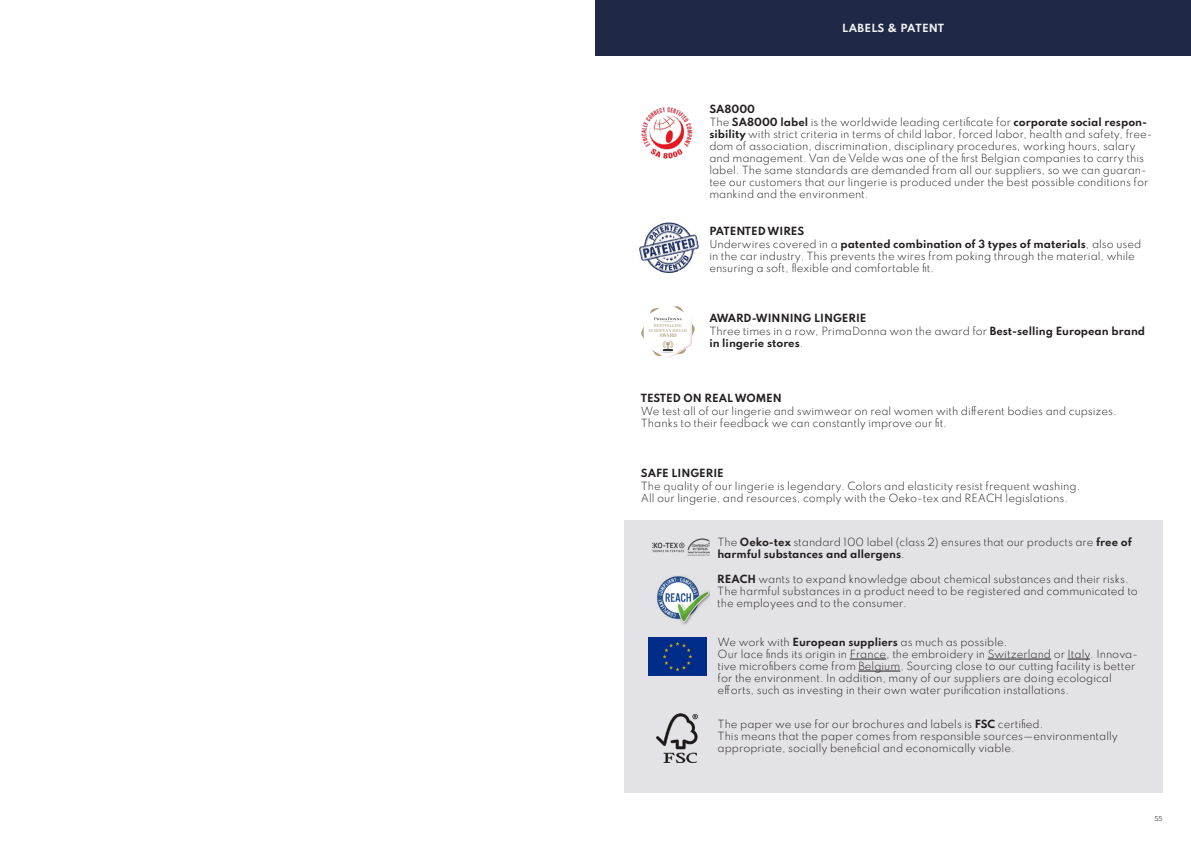
<style>
.page{position:relative;width:1191px;height:842px;background:#fff}
.page>*{position:absolute;margin:0;border:0;box-sizing:border-box;transform-origin:0 0}
.t1{font:100 10px/12px "Spartan";color:#231f20}
.t2{font:100 10px "Spartan";letter-spacing:.03em;color:#f3f3f4}
.t3{font:100 6px "Spartan";color:#231f20;scale:.95 1}
.t4{font:700 5.2px "Parvenu";letter-spacing:-.065em;color:#afa07c}
.t5{font:500 4.3px/4.4px "Parvenu";letter-spacing:.02em;color:#afa07c;text-align:center}
</style>
<div class="page">
<div style="left:595px;top:0;width:596px;height:56px;background:#1f2945"></div>
<div style="left:624px;top:520px;width:538px;height:272px;background:#e3e2e6"></div>
<hr style="left:850px;top:659px;width:36px;height:1px;background:#231f20">
<hr style="left:987px;top:659px;width:64px;height:1px;background:#231f20">
<svg style="left:1067px;top:659px;width:23px;height:1px"></svg>
<hr style="left:858px;top:671px;width:42px;height:1px;background:#231f20">
<img style="left:652px;top:538px;width:57px;height:18px">
<img style="left:649px;top:638px;width:57px;height:37px">
<img style="left:656px;top:576px;width:53px;height:48px">
<img style="left:656px;top:713px;width:41px;height:49px">
<img style="left:641px;top:107px;width:52px;height:52px">
<img style="left:638px;top:222px;width:61px;height:51px">
<svg style="left:641px;top:306px;width:54px;height:52px"></svg>
<p class="t2" style="left:842px;top:21px;width:103px">LABELS &amp; PATENT</p>
<p class="t5" style="left:649px;top:324px;width:40px">BESTSELLING<br>EUROPEAN BRAND</p>
<p class="t4" style="left:659px;top:332px;width:19px">AWARD</p>
<p class="t1" style="left:709px;top:102px;width:439px;line-height:13px">SA8000<br>The SA8000 label is the worldwide leading certificate for corporate social respon-</p>
<p class="t1" style="left:709px;top:128px;width:444px">sibility with strict criteria in terms of child labor, forced labor, health and safety, free&shy;dom of association, discrimination, disciplinary procedures, working hours, salary and management. Van de Velde was one of the first Belgian companies to carry this label. The same standards are demanded from all our suppliers, so we can guaran&shy;tee our customers that our lingerie is produced under the best possible conditions for mankind and the environment.</p>
<p class="t1" style="left:709px;top:224px;width:433px;line-height:13px">PATENTED WIRES<br>Underwires covered in a patented combination of 3 types of materials, also used</p>
<p class="t1" style="left:709px;top:250px;width:427px">in the car industry. This prevents the wires from poking through the material, while ensuring a soft, flexible and comfortable fit.</p>
<p class="t1" style="left:709px;top:311px;width:437px;line-height:13px">AWARD-WINNING LINGERIE<br>Three times in a row, PrimaDonna won the award for Best-selling European brand</p>
<p class="t1" style="left:709px;top:337px;width:96px">in lingerie stores.</p>
<p class="t1" style="left:641px;top:392px;width:477px;line-height:13px">TESTED ON REAL WOMEN<br>We test all of our lingerie and swimwear on real women with different bodies and cupsizes.</p>
<p class="t1" style="left:641px;top:417px;width:308px">Thanks to their feedback we can constantly improve our fit.</p>
<p class="t1" style="left:641px;top:467px;width:441px;line-height:13px">SAFE LINGERIE<br>The quality of our lingerie is legendary. Colors and elasticity resist frequent washing.</p>
<p class="t1" style="left:641px;top:492px;width:429px">All our lingerie, and resources, comply with the Oeko-tex and REACH legislations.</p>
<p class="t1" style="left:717px;top:536px;width:416px">The Oeko-tex standard 100 label (class 2) ensures that our products are free of harmful substances and allergens.</p>
<p class="t1" style="left:717px;top:573px;width:422px">REACH wants to expand knowledge about chemical substances and their risks.<br>The harmful substances in a product need to be registered and communicated to the employees and to the consumer.</p>
<p class="t1" style="left:717px;top:636px;width:422px">We work with European suppliers as much as possible.<br>Our lace finds its origin in France, the embroidery in Switzerland or Italy. Innova&shy;tive microfibers come from Belgium. Sourcing close to our cutting facility is better for the environment. In addition, many of our suppliers are doing ecological efforts, such as investing in their own water purification installations.</p>
<p class="t1" style="left:717px;top:717px;width:402px">The paper we use for our brochures and labels is FSC certified.<br>This means that the paper comes from responsible sources—environmentally appropriate, socially beneficial and economically viable.</p>
<p class="t3" style="left:1154px;top:814px;width:10px">55</p>
</div>
